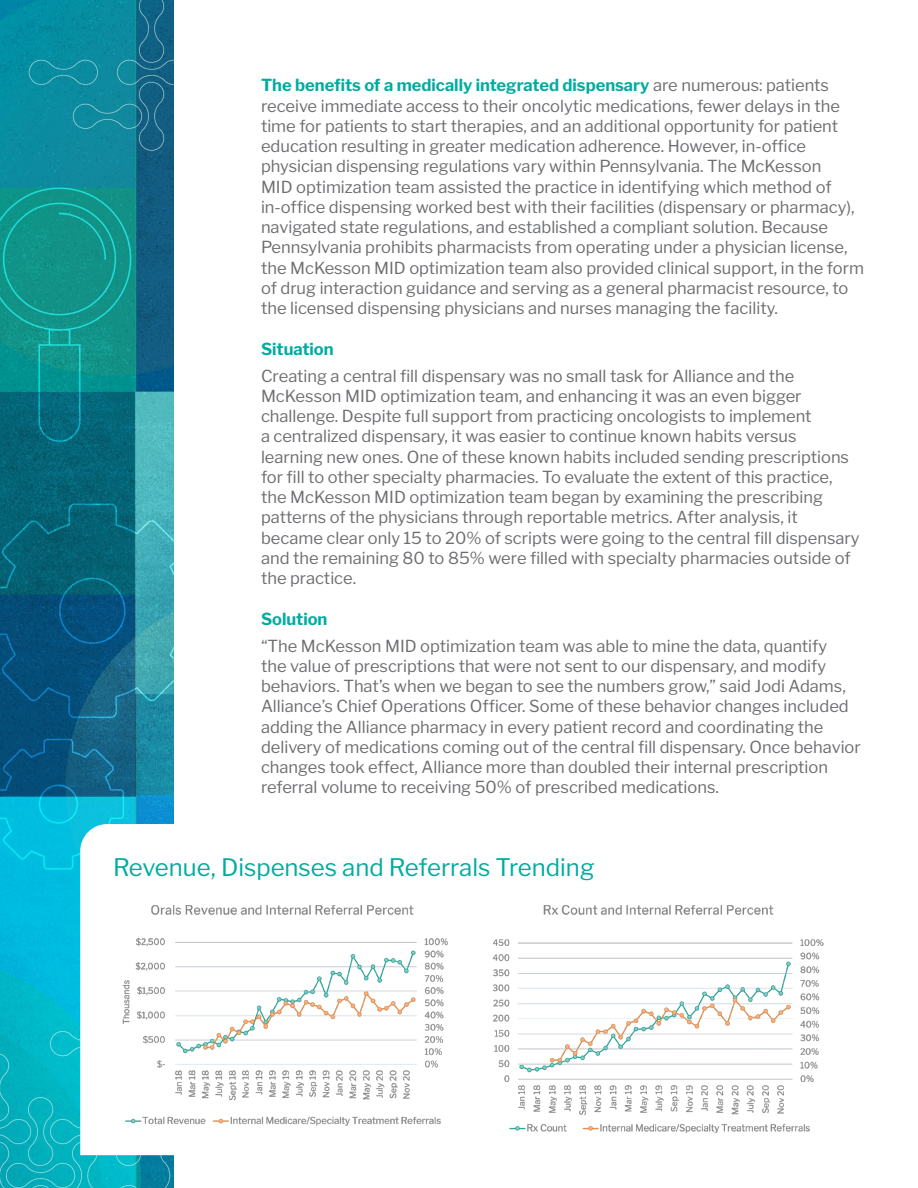
<style>
.page{position:relative;width:918px;height:1188px;background:#fff}
.page>*{position:absolute;margin:0;border:0;box-sizing:border-box;transform-origin:0 0}
.t1{font:24px "Libre Franklin";color:#00aca0}
.t2{font:16.5px/20.2px "Libre Franklin";color:#6d6e71}
.t3{font:700 16.5px "Libre Franklin";color:#00aca0}
.s1{font-weight:700;color:#00aca0}
</style>
<div class="page">
<img style="left:0;top:0;width:174px;height:1188px">
<svg style="left:80px;top:824px;width:94px;height:331px"></svg>
<img style="left:112px;top:897px;width:336px;height:244px">
<img style="left:492px;top:905px;width:332px;height:228px">
<p class="t2" style="left:261px;top:74px;width:605px"><span class="s1">The benefits of a medically integrated dispensary</span> are numerous: patients receive immediate access to their oncolytic medications, fewer delays in the time for patients to start therapies, and an additional opportunity for patient education resulting in greater medication adherence. However, in-office physician dispensing regulations vary within Pennsylvania. The McKesson<br>MID optimization team assisted the practice in identifying which method of in-office dispensing worked best with their facilities (dispensary or pharmacy), navigated state regulations, and established a compliant solution. Because Pennsylvania prohibits pharmacists from operating under a physician license, the McKesson MID optimization team also provided clinical support, in the form of drug interaction guidance and serving as a general pharmacist resource, to the licensed dispensing physicians and nurses managing the facility.</p>
<p class="t3" style="left:261px;top:336px;width:74px">Situation</p>
<p class="t2" style="left:261px;top:364px;width:600px">Creating a central fill dispensary was no small task for Alliance and the McKesson MID optimization team, and enhancing it was an even bigger challenge. Despite full support from practicing oncologists to implement<br>a centralized dispensary, it was easier to continue known habits versus learning new ones. One of these known habits included sending prescriptions for fill to other specialty pharmacies. To evaluate the extent of this practice, the McKesson MID optimization team began by examining the prescribing patterns of the physicians through reportable metrics. After analysis, it became clear only 15 to 20% of scripts were going to the central fill dispensary and the remaining 80 to 85% were filled with specialty pharmacies outside of the practice.</p>
<p class="t3" style="left:261px;top:606px;width:68px">Solution</p>
<p class="t2" style="left:261px;top:634px;width:601px">“The McKesson MID optimization team was able to mine the data, quantify<br>the value of prescriptions that were not sent to our dispensary, and modify behaviors. That’s when we began to see the numbers grow,” said Jodi Adams, Alliance’s Chief Operations Officer. Some of these behavior changes included adding the Alliance pharmacy in every patient record and coordinating the delivery of medications coming out of the central fill dispensary. Once behavior changes took effect, Alliance more than doubled their internal prescription referral volume to receiving 50% of prescribed medications.</p>
<h1 class="t1" style="left:113px;top:848px;width:483px">Revenue, Dispenses and Referrals Trending</h1>
</div>
